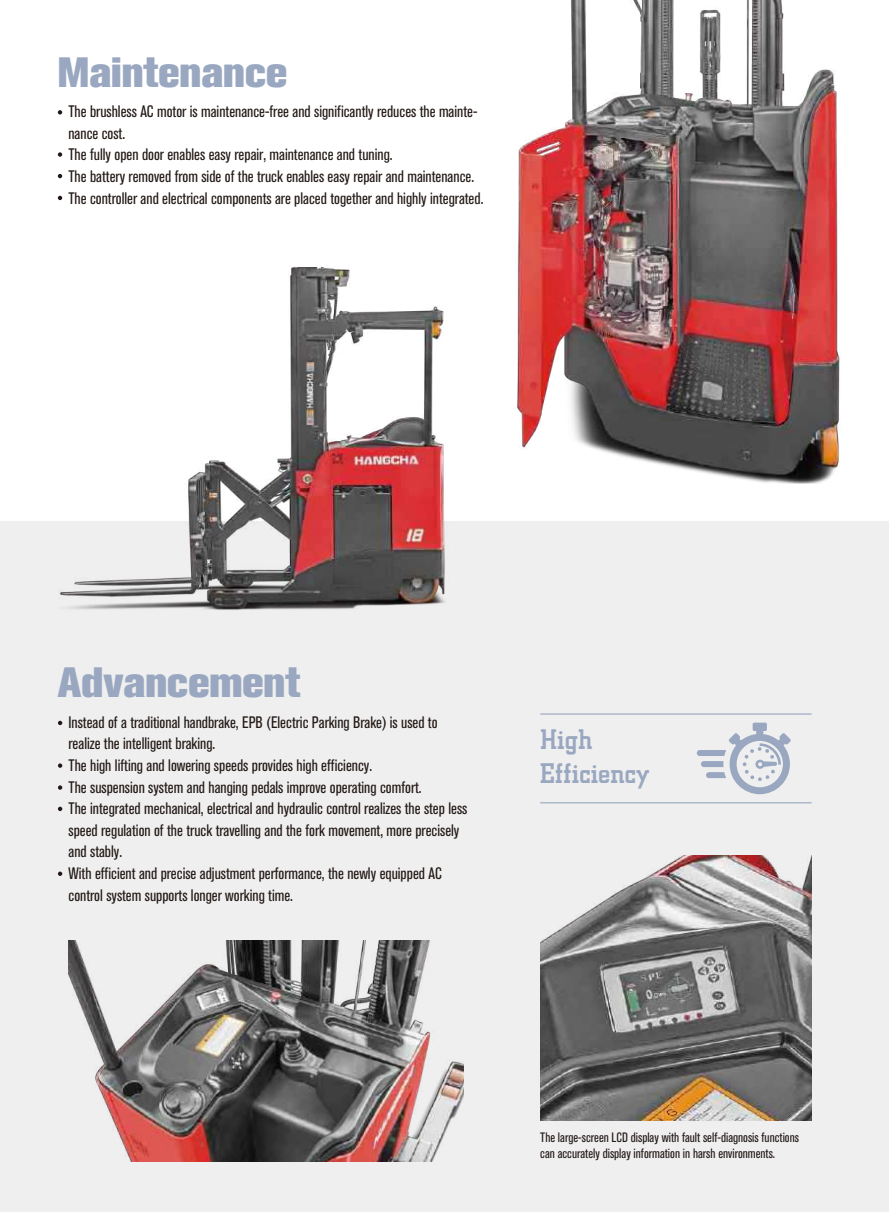
<style>
.page{position:relative;width:889px;height:1212px;background:#fff}
.page>*{position:absolute;margin:0;border:0;box-sizing:border-box;transform-origin:0 0}
.t1{font:42px "Akzidenz Grotesk BQ X Bold Alt";color:#99a7c0}
.t2{font:500 29.4px/34px "City D";color:#99a7c0}
.t3{font:condensed 16.5px/21.6px "Akzidenz Grotesk BQ";color:#221815}
.t4{font:condensed 13.5px/15.6px "Akzidenz Grotesk BQ";color:#221815}
</style>
<div class="page">
<div style="left:1px;top:522px;width:888px;height:690px;background:#efefef"></div>
<svg style="left:58px;top:721px;width:4px;height:4px"></svg>
<svg style="left:58px;top:763px;width:4px;height:5px"></svg>
<svg style="left:58px;top:785px;width:4px;height:5px"></svg>
<svg style="left:58px;top:807px;width:4px;height:4px"></svg>
<svg style="left:58px;top:871px;width:4px;height:5px"></svg>
<svg style="left:58px;top:110px;width:4px;height:5px"></svg>
<svg style="left:58px;top:152px;width:4px;height:5px"></svg>
<svg style="left:58px;top:174px;width:4px;height:4px"></svg>
<svg style="left:58px;top:196px;width:4px;height:4px"></svg>
<svg style="left:697px;top:723px;width:94px;height:71px"></svg>
<svg style="left:540px;top:713px;width:271px;height:1px"></svg>
<svg style="left:540px;top:802px;width:271px;height:1px"></svg>
<img style="left:540px;top:856px;width:271px;height:264px">
<img style="left:69px;top:940px;width:394px;height:221px">
<img style="left:518px;top:0;width:322px;height:484px">
<img style="left:0;top:236px;width:590px;height:394px">
<h1 class="t1" style="left:58px;top:48px;width:231px">Maintenance</h1>
<p class="t3" style="left:68px;top:101px;width:416px">The brushless AC motor is maintenance-free and significantly reduces the mainte&shy;nance cost.<br>The fully open door enables easy repair, maintenance and tuning.<br>The battery removed from side of the truck enables easy repair and maintenance.<br>The controller and electrical components are placed together and highly integrated.</p>
<h1 class="t1" style="left:58px;top:658px;width:244px">Advancement</h1>
<p class="t3" style="left:69px;top:711px;width:400px">Instead of a traditional handbrake, EPB (Electric Parking Brake) is used to realize the intelligent braking.<br>The high lifting and lowering speeds provides high efficiency.<br>The suspension system and hanging pedals improve operating comfort.<br>The integrated mechanical, electrical and hydraulic control realizes the step less speed regulation of the truck travelling and the fork movement, more precisely and stably.<br>With efficient and precise adjustment performance, the newly equipped AC control system supports longer working time.</p>
<h2 class="t2" style="left:540px;top:723px;width:111px">High<br>Efficiency</h2>
<p class="t4" style="left:540px;top:1130px;width:260px">The large-screen LCD display with fault self-diagnosis functions can accurately display information in harsh environments.</p>
</div>
